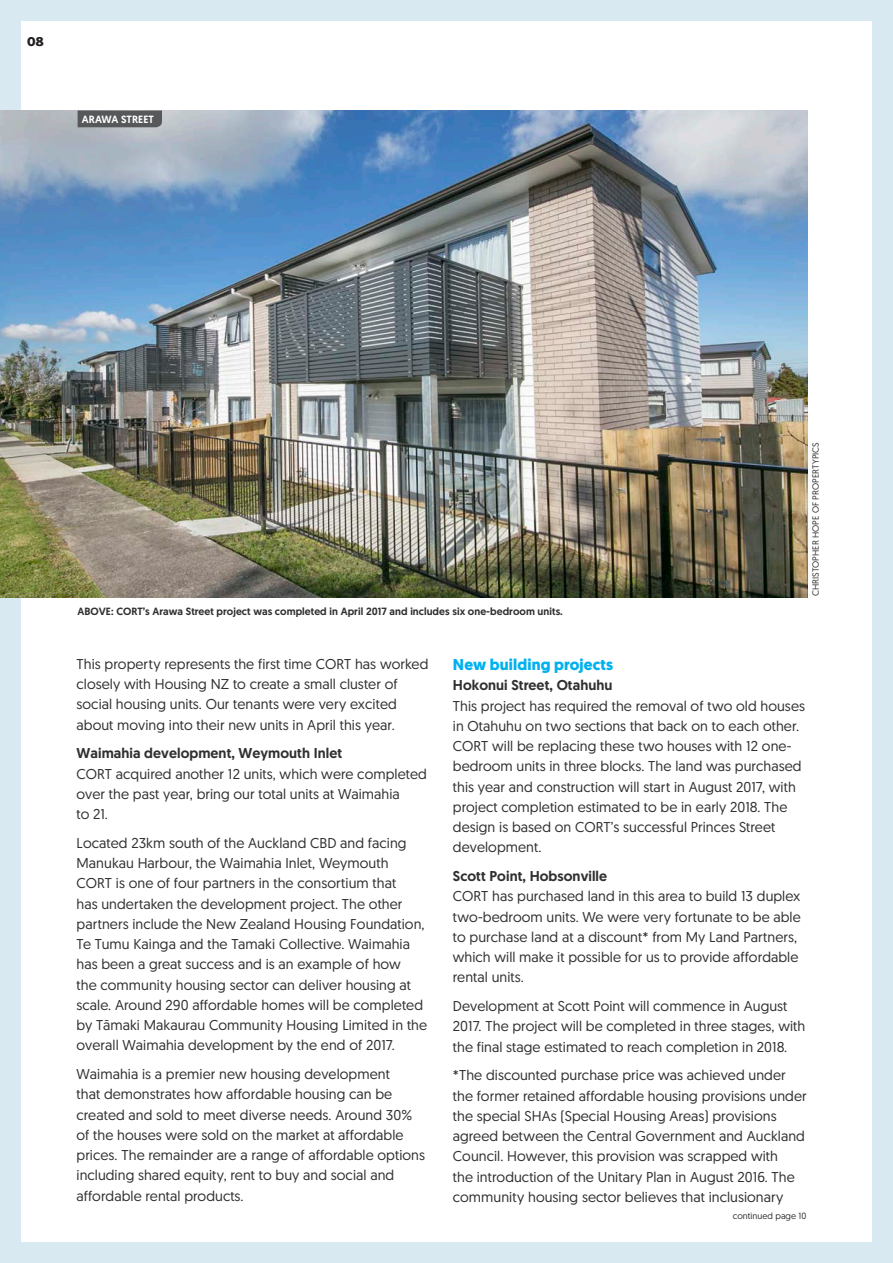
<style>
.page{position:relative;width:893px;height:1263px;background:#d8e9f1}
.page>*{position:absolute;margin:0;border:0;box-sizing:border-box;transform-origin:0 0}
.t1{font:700 15.75px "Geomanist";letter-spacing:.01em;color:#00b1ef}
.t2{font:14.25px/20.2px "Geomanist";letter-spacing:.005em;color:#312f30}
.t3{font:500 14.25px "Geomanist";letter-spacing:.005em;color:#312f30}
.t4{font:900 12px "Benton Sans";color:#231f20}
.t5{font:500 10.5px "Geomanist";letter-spacing:.005em;color:#312f30}
.t6{font:500 10.5px "Geomanist";letter-spacing:.005em;color:#fff}
.t7{font:9px "Geomanist";letter-spacing:.005em;color:#312f30}
</style>
<div class="page">
<div style="left:21px;top:21px;width:851px;height:1221px;background:#fff"></div>
<img style="left:0;top:111px;width:808px;height:486px">
<svg style="left:78px;top:110px;width:84px;height:17px"></svg>
<p class="t4" style="left:27px;top:34px;width:18px">08</p>
<p class="t6" style="left:82px;top:112px;width:73px">ARAWA STREET</p>
<p class="t5" style="left:78px;top:605px;width:487px">ABOVE: CORT’s Arawa Street project was completed in April 2017 and includes six one-bedroom units.</p>
<p class="t7" style="left:810px;top:596px;width:155px;rotate:-90deg">CHRISTOPHER HOPE OF PROPERTYPICS</p>
<p class="t2" style="left:77px;top:653px;width:353px">This property represents the first time CORT has worked closely with Housing NZ to create a small cluster of social housing units. Our tenants were very excited about moving into their new units in April this year.</p>
<p class="t3" style="left:77px;top:744px;width:267px">Waimahia development, Weymouth Inlet</p>
<p class="t2" style="left:77px;top:763px;width:352px">CORT acquired another 12 units, which were completed over the past year, bring our total units at Waimahia<br>to 21.</p>
<p class="t2" style="left:77px;top:832px;width:352px">Located 23km south of the Auckland CBD and facing Manukau Harbour, the Waimahia Inlet, Weymouth CORT is one of four partners in the consortium that<br>has undertaken the development project. The other partners include the New Zealand Housing Foundation, Te Tumu Kainga and the Tamaki Collective. Waimahia has been a great success and is an example of how<br>the community housing sector can deliver housing at scale. Around 290 affordable homes will be completed by Tāmaki Makaurau Community Housing Limited in the overall Waimahia development by the end of 2017.</p>
<p class="t2" style="left:77px;top:1063px;width:350px">Waimahia is a premier new housing development<br>that demonstrates how affordable housing can be created and sold to meet diverse needs. Around 30% of the houses were sold on the market at affordable prices. The remainder are a range of affordable options including shared equity, rent to buy and social and affordable rental products.</p>
<p class="t1" style="left:453px;top:654px;width:162px">New building projects</p>
<p class="t3" style="left:453px;top:676px;width:161px">Hokonui Street, Otahuhu</p>
<p class="t2" style="left:453px;top:695px;width:354px">This project has required the removal of two old houses in Otahuhu on two sections that back on to each other.<br>CORT will be replacing these two houses with 12 one&shy;bedroom units in three blocks. The land was purchased this year and construction will start in August 2017, with project completion estimated to be in early 2018. The design is based on CORT’s successful Princes Street development.</p>
<p class="t3" style="left:453px;top:866px;width:156px">Scott Point, Hobsonville</p>
<p class="t2" style="left:453px;top:886px;width:349px">CORT has purchased land in this area to build 13 duplex two-bedroom units. We were very fortunate to be able to purchase land at a discount* from My Land Partners, which will make it possible for us to provide affordable rental units.</p>
<p class="t2" style="left:453px;top:995px;width:354px">Development at Scott Point will commence in August<br>2017. The project will be completed in three stages, with the final stage estimated to reach completion in 2018.</p>
<p class="t2" style="left:453px;top:1065px;width:355px">*The discounted purchase price was achieved under the former retained affordable housing provisions under the special SHAs (Special Housing Areas) provisions agreed between the Central Government and Auckland Council. However, this provision was scrapped with<br>the introduction of the Unitary Plan in August 2016. The community housing sector believes that inclusionary</p>
<p class="t7" style="left:733px;top:1209px;width:75px">continued page 10</p>
</div>
